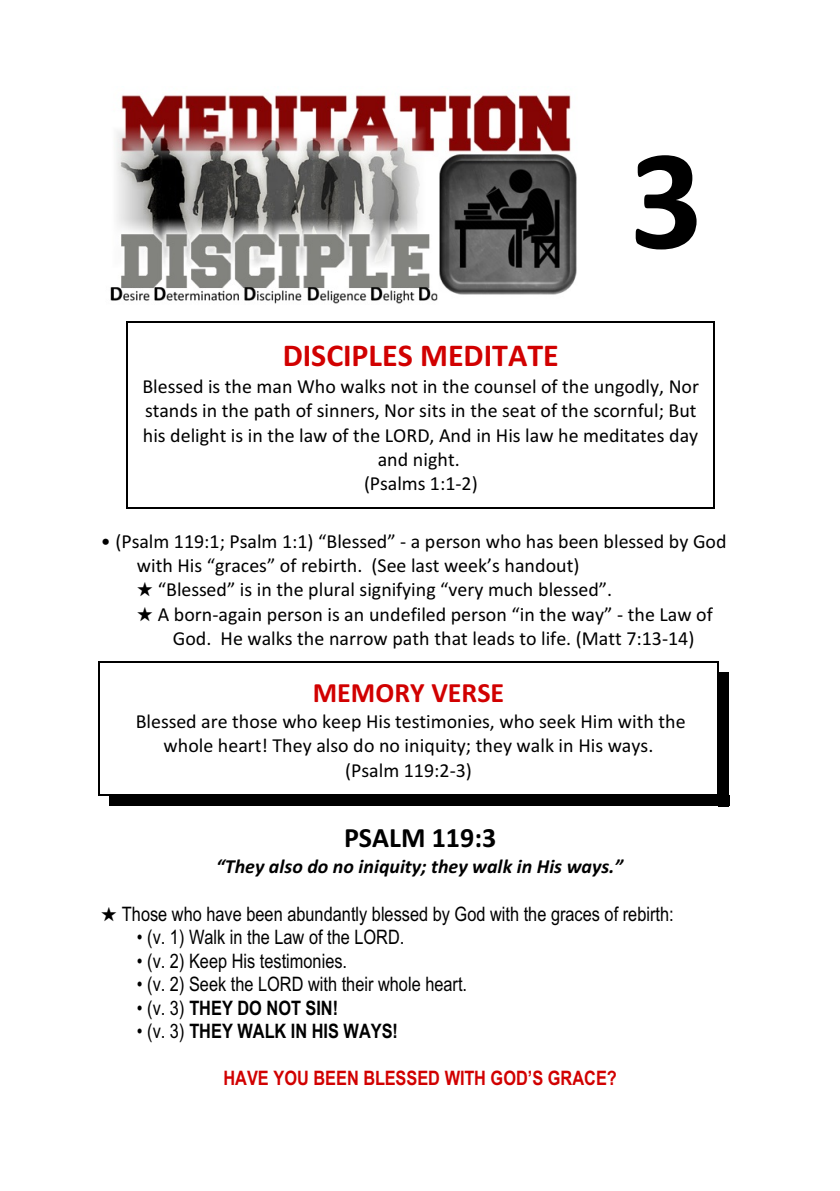
<style>
.page{position:relative;width:840px;height:1191px;background:#fff}
.page>*{position:absolute;margin:0;border:0;box-sizing:border-box;transform-origin:0 0}
.t1{font:700 144px "Calibri";color:#000}
.t2{font:700 32px "Calibri";color:#d10000}
.t3{font:700 28px "Calibri";color:#d10000}
.t4{font:700 28px "Calibri";color:#000}
.t5{font:20px/24.2px "Calibri";color:#000;text-align:center}
.t6{font:20px "Arial Narrow";color:#000}
.t7{font:700 20px "Arial Narrow";color:#000}
.t8{font:italic 700 20px "Calibri";color:#000}
.t9{font:700 20px "Arial Narrow";color:#d10000}
.s1{font-weight:400}
</style>
<div class="page">
<img style="left:110px;top:95px;width:467px;height:209px">
<hr style="left:98px;top:661px;width:2px;height:134px;background:#000">
<hr style="left:716px;top:661px;width:2px;height:134px;background:#000">
<hr style="left:98px;top:661px;width:620px;height:2px;background:#000">
<hr style="left:98px;top:794px;width:620px;height:1px;background:#000">
<div style="left:718px;top:672px;width:10px;height:134px;background:#000"></div>
<div style="left:109px;top:795px;width:619px;height:11px;background:#000"></div>
<hr style="left:126px;top:321px;width:2px;height:188px;background:#000">
<hr style="left:713px;top:321px;width:1px;height:188px;background:#000">
<hr style="left:126px;top:321px;width:588px;height:2px;background:#000">
<hr style="left:126px;top:507px;width:588px;height:2px;background:#000">
<h1 class="t1" style="left:629px;top:140px;width:75px">3</h1>
<h2 class="t2" style="left:282px;top:341px;width:277px">DISCIPLES MEDITATE</h2>
<p class="t5" style="left:142px;top:376px;width:557px">Blessed is the man Who walks not in the counsel of the ungodly, Nor stands in the path of sinners, Nor sits in the seat of the scornful; But his delight is in the law of the LORD, And in His law he meditates day and night.<br>(Psalms 1:1-2)</p>
<p class="t5" style="left:101px;top:531px;width:626px">• (Psalm 119:1; Psalm 1:1) “Blessed” - a person who has been blessed by God</p>
<p class="t5" style="left:137px;top:555px;width:444px">with His “graces” of rebirth. (See last week’s handout)</p>
<p class="t5" style="left:158px;top:579px;width:455px">“Blessed” is in the plural signifying “very much blessed”.</p>
<p class="t5" style="left:158px;top:603px;width:556px">A born-again person is an undefiled person “in the way” - the Law of</p>
<p class="t5" style="left:173px;top:628px;width:522px">God. He walks the narrow path that leads to life. (Matt 7:13-14)</p>
<h3 class="t3" style="left:312px;top:681px;width:193px">MEMORY VERSE</h3>
<p class="t5" style="left:136px;top:711px;width:551px">Blessed are those who keep His testimonies, who seek Him with the whole heart! They also do no iniquity; they walk in His ways.<br>(Psalm 119:2-3)</p>
<h3 class="t4" style="left:344px;top:825px;width:154px">PSALM 119:3</h3>
<p class="t8" style="left:216px;top:858px;width:408px">“They also do no iniquity; they walk in His ways.”</p>
<p class="t6" style="left:122px;top:906px;width:553px">Those who have been abundantly blessed by God with the graces of rebirth:</p>
<p class="t6" style="left:137px;top:929px;width:269px">• (v. 1) Walk in the Law of the LORD.</p>
<p class="t6" style="left:137px;top:953px;width:211px">• (v. 2) Keep His testimonies.</p>
<p class="t6" style="left:137px;top:976px;width:331px">• (v. 2) Seek the LORD with their whole heart.</p>
<p class="t7" style="left:137px;top:1000px;width:203px"><span class="s1">• (v. 3)</span> THEY DO NOT SIN!</p>
<p class="t7" style="left:137px;top:1023px;width:262px"><span class="s1">• (v. 3)</span> THEY WALK IN HIS WAYS!</p>
<p class="t9" style="left:223px;top:1070px;width:395px">HAVE YOU BEEN BLESSED WITH GOD’S GRACE?</p>
</div>
